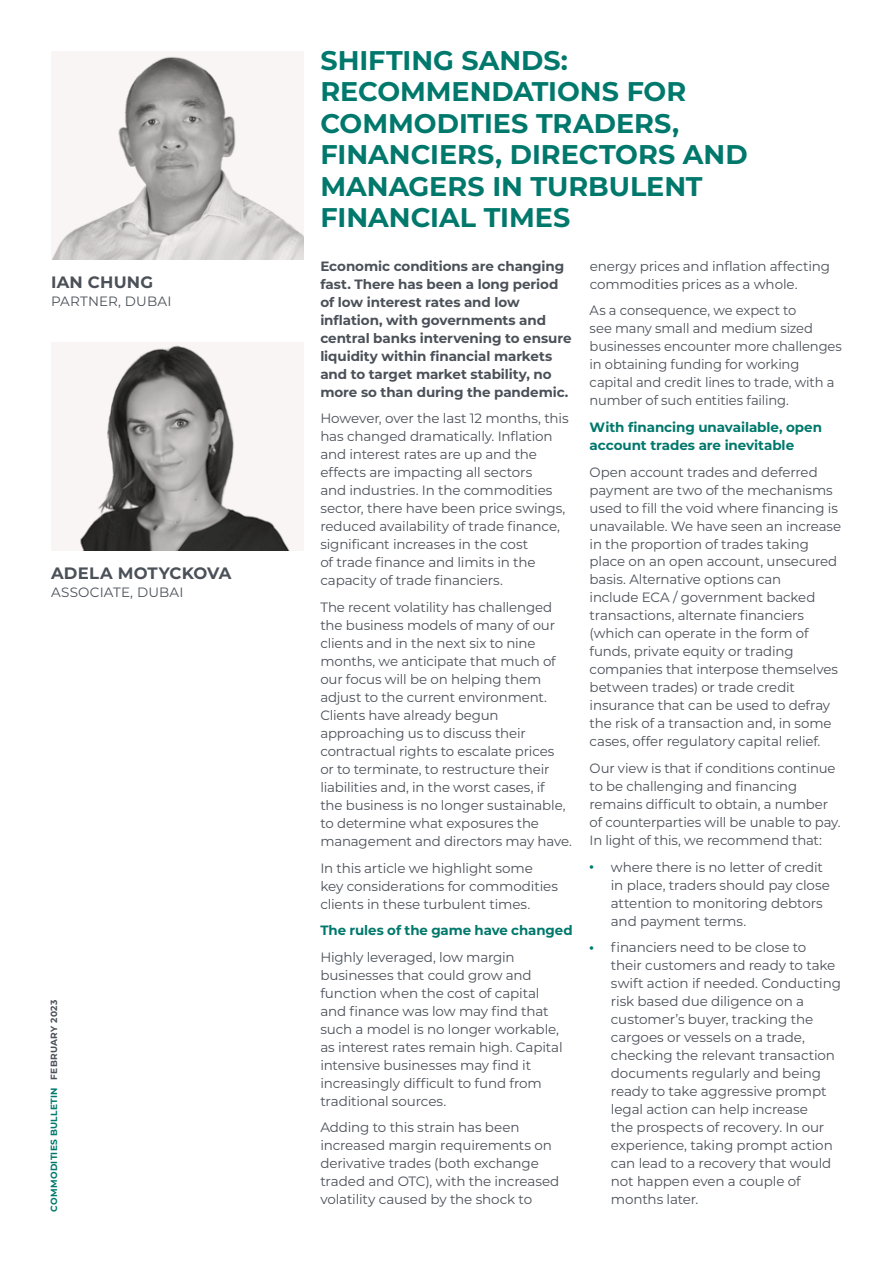
<style>
.page{position:relative;width:893px;height:1263px;background:#fff}
.page>*{position:absolute;margin:0;border:0;box-sizing:border-box;transform-origin:0 0}
.t1{font:700 27px/31.5px "Montserrat";color:#00786c}
.t2{font:700 16.5px "Montserrat";letter-spacing:.015em;color:#4b5159}
.t3{font:13.5px/18px "Montserrat";letter-spacing:-.01em;color:#4b5159}
.t4{font:700 13.5px/18px "Montserrat";letter-spacing:-.005em;color:#4b5159}
.t5{font:700 13.5px/18px "Montserrat";letter-spacing:-.005em;color:#00786c}
.t6{font:13.5px "Montserrat";letter-spacing:.015em;color:#4b5159}
.t7{font:700 9px "Montserrat";letter-spacing:.035em;color:#00786c}
.s1{color:#4b5159}
.s2{font-weight:900;font-size:10.5px;color:#00786c}
</style>
<div class="page">
<svg style="left:51px;top:56px;width:252px;height:203px;fill:#f8f4f4"></svg>
<svg style="left:79px;top:344px;width:212px;height:207px"></svg>
<p class="t2" style="left:51px;top:270px;width:104px">IAN CHUNG</p>
<p class="t6" style="left:51px;top:292px;width:122px">PARTNER, DUBAI</p>
<p class="t2" style="left:51px;top:561px;width:182px">ADELA MOTYCKOVA</p>
<p class="t6" style="left:51px;top:583px;width:134px">ASSOCIATE, DUBAI</p>
<p class="t7" style="left:48px;top:1212px;width:214px;rotate:-90deg">COMMODITIES BULLETIN <span class="s1">FEBRUARY 2023</span></p>
<h1 class="t1" style="left:320px;top:43px;width:429px">SHIFTING SANDS:<br>RECOMMENDATIONS FOR<br>COMMODITIES TRADERS,<br>FINANCIERS, DIRECTORS AND<br>MANAGERS IN TURBULENT<br>FINANCIAL TIMES</h1>
<p class="t4" style="left:320px;top:256px;width:253px">Economic conditions are changing fast. There has been a long period of low interest rates and low inflation, with governments and central banks intervening to ensure liquidity within financial markets and to target market stability, no more so than during the pandemic.</p>
<p class="t3" style="left:320px;top:409px;width:250px">However, over the last 12 months, this has changed dramatically. Inflation and interest rates are up and the effects are impacting all sectors<br>and industries. In the commodities sector, there have been price swings, reduced availability of trade finance, significant increases in the cost<br>of trade finance and limits in the capacity of trade financiers.</p>
<p class="t3" style="left:320px;top:598px;width:253px">The recent volatility has challenged the business models of many of our clients and in the next six to nine months, we anticipate that much of our focus will be on helping them adjust to the current environment.<br>Clients have already begun approaching us to discuss their contractual rights to escalate prices<br>or to terminate, to restructure their liabilities and, in the worst cases, if<br>the business is no longer sustainable, to determine what exposures the management and directors may have.</p>
<p class="t3" style="left:320px;top:858px;width:239px">In this article we highlight some key considerations for commodities clients in these turbulent times.</p>
<p class="t5" style="left:320px;top:920px;width:254px">The rules of the game have changed</p>
<p class="t3" style="left:320px;top:947px;width:244px">Highly leveraged, low margin businesses that could grow and function when the cost of capital and finance was low may find that such a model is no longer workable, as interest rates remain high. Capital intensive businesses may find it increasingly difficult to fund from traditional sources.</p>
<p class="t3" style="left:320px;top:1118px;width:241px">Adding to this strain has been increased margin requirements on derivative trades (both exchange traded and OTC), with the increased volatility caused by the shock to</p>
<p class="t3" style="left:590px;top:257px;width:242px">energy prices and inflation affecting commodities prices as a whole.</p>
<p class="t3" style="left:590px;top:301px;width:254px">As a consequence, we expect to<br>see many small and medium sized businesses encounter more challenges in obtaining funding for working capital and credit lines to trade, with a number of such entities failing.</p>
<p class="t5" style="left:590px;top:417px;width:234px">With financing unavailable, open account trades are inevitable</p>
<p class="t3" style="left:590px;top:462px;width:253px">Open account trades and deferred payment are two of the mechanisms used to fill the void where financing is unavailable. We have seen an increase in the proportion of trades taking place on an open account, unsecured basis. Alternative options can<br>include ECA / government backed transactions, alternate financiers (which can operate in the form of funds, private equity or trading companies that interpose themselves between trades) or trade credit insurance that can be used to defray the risk of a transaction and, in some cases, offer regulatory capital relief.</p>
<p class="t3" style="left:590px;top:759px;width:252px">Our view is that if conditions continue to be challenging and financing remains difficult to obtain, a number of counterparties will be unable to pay.<br>In light of this, we recommend that:</p>
<p class="t3" style="left:611px;top:857px;width:220px;text-indent:-21px"><span class="s2">•</span> where there is no letter of credit in place, traders should pay close attention to monitoring debtors and payment terms.</p>
<p class="t3" style="left:611px;top:938px;width:232px;text-indent:-21px"><span class="s2">•</span> financiers need to be close to<br>their customers and ready to take swift action if needed. Conducting risk based due diligence on a customer’s buyer, tracking the cargoes or vessels on a trade, checking the relevant transaction documents regularly and being ready to take aggressive prompt legal action can help increase<br>the prospects of recovery. In our experience, taking prompt action can lead to a recovery that would not happen even a couple of months later.</p>
</div>
